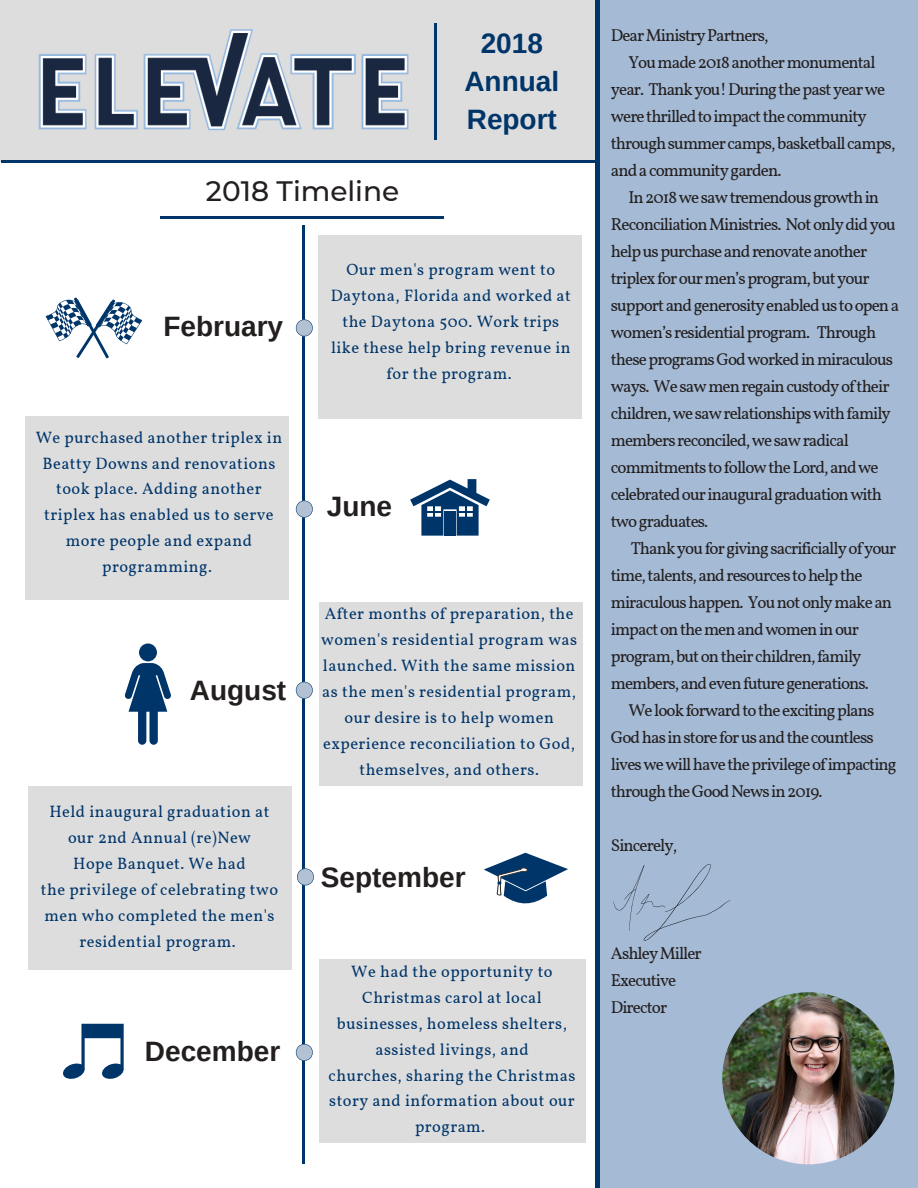
<style>
.page{position:relative;width:918px;height:1188px;background:#fff}
.page>*{position:absolute;margin:0;border:0;box-sizing:border-box;transform-origin:0 0}
.t1{font:700 28.05px "Arimo";color:#231f1f}
.t2{font:700 28.05px/38.2px "Arimo";color:#00356a;text-align:center}
.t3{font:500 28.05px "Montserrat";color:#231f1f}
.t4{font:17.1px/27px "Vollkorn";letter-spacing:-.055em;color:#231f1f}
.t5{font:16.35px/25.8px "Vollkorn";letter-spacing:.03em;color:#00356a;text-align:center}
</style>
<div class="page">
<div style="left:0;top:0;width:598px;height:162px;background:#ddd"></div>
<hr style="left:1px;top:160px;width:15px;height:3px;background:#00356a">
<hr style="left:581px;top:160px;width:16px;height:3px;background:#00356a">
<hr style="left:16px;top:160px;width:108px;height:3px;background:#00356a">
<hr style="left:124px;top:160px;width:108px;height:3px;background:#00356a">
<hr style="left:232px;top:160px;width:108px;height:3px;background:#00356a">
<hr style="left:339px;top:160px;width:109px;height:3px;background:#00356a">
<hr style="left:447px;top:160px;width:108px;height:3px;background:#00356a">
<hr style="left:555px;top:160px;width:26px;height:3px;background:#00356a">
<svg style="left:303px;top:225px;width:2px;height:12px"></svg>
<svg style="left:303px;top:1151px;width:2px;height:12px"></svg>
<hr style="left:303px;top:237px;width:2px;height:87px;background:#00356a">
<hr style="left:303px;top:324px;width:2px;height:87px;background:#00356a">
<hr style="left:303px;top:411px;width:2px;height:88px;background:#00356a">
<hr style="left:303px;top:498px;width:2px;height:88px;background:#00356a">
<hr style="left:303px;top:585px;width:2px;height:88px;background:#00356a">
<hr style="left:303px;top:672px;width:2px;height:88px;background:#00356a">
<hr style="left:303px;top:759px;width:2px;height:88px;background:#00356a">
<hr style="left:303px;top:846px;width:2px;height:88px;background:#00356a">
<hr style="left:303px;top:934px;width:2px;height:87px;background:#00356a">
<hr style="left:303px;top:1021px;width:2px;height:87px;background:#00356a">
<hr style="left:303px;top:1108px;width:2px;height:43px;background:#00356a">
<svg style="left:296px;top:320px;width:17px;height:16px"></svg>
<svg style="left:296px;top:501px;width:17px;height:17px"></svg>
<svg style="left:296px;top:682px;width:17px;height:17px"></svg>
<svg style="left:296px;top:1044px;width:17px;height:17px"></svg>
<svg style="left:297px;top:868px;width:17px;height:17px"></svg>
<div style="left:318px;top:235px;width:264px;height:183px;background:#ddd"></div>
<svg style="left:160px;top:217px;width:12px;height:2px"></svg>
<svg style="left:432px;top:217px;width:12px;height:2px"></svg>
<hr style="left:172px;top:217px;width:88px;height:2px;background:#00356a">
<hr style="left:259px;top:217px;width:87px;height:2px;background:#00356a">
<hr style="left:346px;top:217px;width:86px;height:2px;background:#00356a">
<div style="left:320px;top:602px;width:263px;height:183px;background:#ddd"></div>
<div style="left:320px;top:960px;width:266px;height:183px;background:#ddd"></div>
<div style="left:26px;top:416px;width:263px;height:184px;background:#ddd"></div>
<div style="left:28px;top:786px;width:263px;height:184px;background:#ddd"></div>
<svg style="left:410px;top:479px;width:80px;height:57px"></svg>
<div style="left:444px;top:511px;width:12px;height:25px;background:#00356a"></div>
<svg style="left:46px;top:297px;width:96px;height:62px"></svg>
<svg style="left:484px;top:853px;width:84px;height:50px"></svg>
<svg style="left:63px;top:1024px;width:61px;height:55px"></svg>
<div style="left:139px;top:644px;width:18px;height:17px;background:#00356a;border-radius:50%"></div>
<svg style="left:125px;top:663px;width:46px;height:82px"></svg>
<img style="left:38px;top:29px;width:371px;height:101px">
<div style="left:595px;top:0;width:323px;height:1188px;background:#a5bad5"></div>
<img style="left:722px;top:992px;width:172px;height:172px;border-radius:50%">
<svg style="left:434px;top:23px;width:2px;height:15px"></svg>
<svg style="left:434px;top:125px;width:2px;height:15px"></svg>
<hr style="left:434px;top:38px;width:2px;height:87px;background:#00356a">
<svg style="left:595px;top:1183px;width:4px;height:5px"></svg>
<hr style="left:595px;top:0;width:4px;height:148px;background:#00356a">
<hr style="left:595px;top:147px;width:4px;height:167px;background:#00356a">
<hr style="left:595px;top:314px;width:4px;height:167px;background:#00356a">
<hr style="left:595px;top:480px;width:4px;height:167px;background:#00356a">
<hr style="left:595px;top:647px;width:4px;height:167px;background:#00356a">
<hr style="left:595px;top:814px;width:4px;height:167px;background:#00356a">
<hr style="left:595px;top:980px;width:4px;height:167px;background:#00356a">
<hr style="left:595px;top:1147px;width:4px;height:36px;background:#00356a">
<svg style="left:613px;top:864px;width:117px;height:77px"></svg>
<h1 class="t3" style="left:206px;top:174px;width:195px">2018 Timeline</h1>
<h1 class="t2" style="left:464px;top:24px;width:96px">2018<br>Annual<br>Report</h1>
<h1 class="t1" style="left:163px;top:311px;width:121px">February</h1>
<p class="t5" style="left:36px;top:426px;width:248px">We purchased another triplex in<br>Beatty Downs and renovations took place. Adding another triplex has enabled us to serve more people and expand programming.</p>
<h1 class="t1" style="left:190px;top:674px;width:98px">August</h1>
<p class="t5" style="left:41px;top:800px;width:239px">Held inaugural graduation at our 2nd Annual (re)New<br>Hope Banquet. We had<br>the privilege of celebrating two men who completed the men's residential program.</p>
<h1 class="t1" style="left:145px;top:1035px;width:137px">December</h1>
<p class="t5" style="left:331px;top:258px;width:242px">Our men's program went to<br>Daytona, Florida and worked at the Daytona 500. Work trips like these help bring revenue in for the program.</p>
<h1 class="t1" style="left:327px;top:491px;width:67px">June</h1>
<p class="t5" style="left:321px;top:602px;width:258px">After months of preparation, the women's residential program was launched. With the same mission as the men's residential program, our desire is to help women experience reconciliation to God, themselves, and others.</p>
<h1 class="t1" style="left:321px;top:861px;width:146px">September</h1>
<p class="t5" style="left:329px;top:960px;width:248px">We had the opportunity to<br>Christmas carol at local businesses, homeless shelters, assisted livings, and<br>churches, sharing the Christmas story and information about our program.</p>
<p class="t4" style="left:611px;top:23px;width:159px">DearMinistryPartners,</p>
<p class="t4" style="left:628px;top:50px;width:249px">Youmade2018anothermonumental</p>
<p class="t4" style="left:611px;top:77px;width:276px">year. Thankyou!Duringthepastyearwe</p>
<p class="t4" style="left:611px;top:104px;width:257px">werethrilledtoimpactthecommunity</p>
<p class="t4" style="left:611px;top:131px;width:286px">throughsummercamps,basketballcamps,</p>
<p class="t4" style="left:611px;top:158px;width:172px">andacommunitygarden.</p>
<p class="t4" style="left:628px;top:185px;width:252px">In2018wesawtremendousgrowthin</p>
<p class="t4" style="left:611px;top:212px;width:286px">ReconciliationMinistries. Notonlydidyou</p>
<p class="t4" style="left:611px;top:239px;width:258px">helpuspurchaseandrenovateanother</p>
<p class="t4" style="left:611px;top:266px;width:260px">triplexforourmen’sprogram,butyour</p>
<p class="t4" style="left:611px;top:293px;width:290px">supportandgenerosityenabledustoopena</p>
<p class="t4" style="left:611px;top:320px;width:267px">women’sresidentialprogram. Through</p>
<p class="t4" style="left:611px;top:347px;width:284px">theseprogramsGodworkedinmiraculous</p>
<p class="t4" style="left:611px;top:374px;width:280px">ways. Wesawmenregaincustodyoftheir</p>
<p class="t4" style="left:611px;top:401px;width:282px">children,wesawrelationshipswithfamily</p>
<p class="t4" style="left:611px;top:428px;width:240px">membersreconciled,wesawradical</p>
<p class="t4" style="left:611px;top:455px;width:269px">commitmentstofollowtheLord,andwe</p>
<p class="t4" style="left:611px;top:482px;width:273px">celebratedourinauguralgraduationwith</p>
<p class="t4" style="left:611px;top:509px;width:99px">twograduates.</p>
<p class="t4" style="left:631px;top:536px;width:267px">Thankyouforgivingsacrificiallyofyour</p>
<p class="t4" style="left:611px;top:563px;width:253px">time,talents,andresourcestohelpthe</p>
<p class="t4" style="left:611px;top:590px;width:283px">miraculoushappen. Younotonlymakean</p>
<p class="t4" style="left:611px;top:617px;width:250px">impactonthemenandwomeninour</p>
<p class="t4" style="left:611px;top:644px;width:252px">program,butontheirchildren,family</p>
<p class="t4" style="left:611px;top:671px;width:260px">members,andevenfuturegenerations.</p>
<p class="t4" style="left:628px;top:698px;width:248px">Welookforwardtotheexcitingplans</p>
<p class="t4" style="left:611px;top:725px;width:264px">Godhasinstoreforusandthecountless</p>
<p class="t4" style="left:611px;top:752px;width:287px">liveswewillhavetheprivilegeofimpacting</p>
<p class="t4" style="left:611px;top:779px;width:213px">throughtheGoodNewsin2019.</p>
<p class="t4" style="left:611px;top:833px;width:68px">Sincerely,</p>
<p class="t4" style="left:611px;top:941px;width:92px">AshleyMiller<br>Executive<br>Director</p>
</div>
